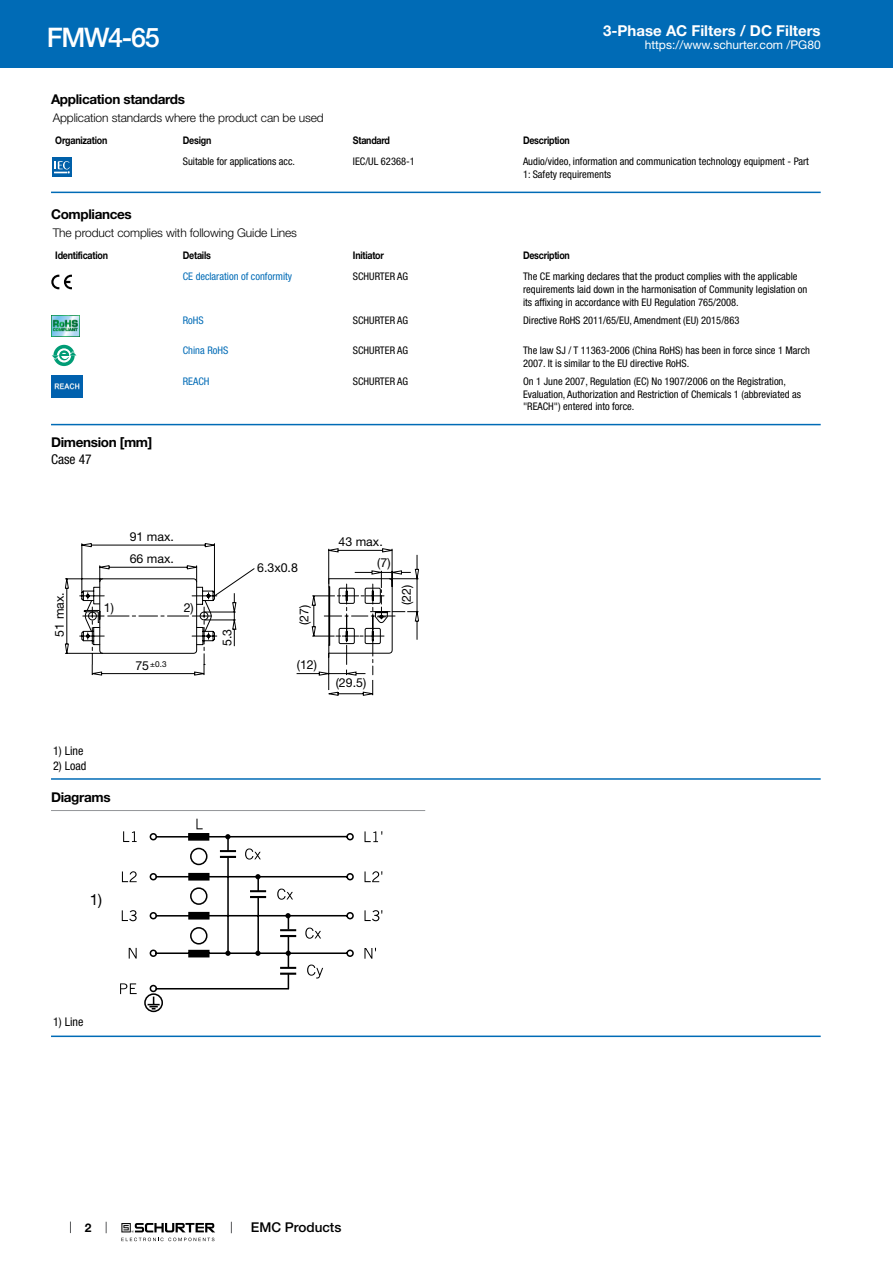
<style>
.page{position:relative;width:893px;height:1263px;background:#fff}
.page>*{position:absolute;margin:0;border:0;box-sizing:border-box;transform-origin:0 0}
.t1{font:500 27px "Helvetica Neue LT";letter-spacing:-.05em;color:#fff}
.t2{font:15.3px "Helvetica Neue LT";color:#000}
.t3{font:700 15px "Helvetica Neue LT";color:#fff}
.t4{font:700 13.5px "Helvetica Neue LT";letter-spacing:-.025em;color:#000}
.t5{font:500 13.5px "Helvetica Neue LT";color:#000}
.t6{font:condensed 13.5px "Helvetica Neue LT";color:#000}
.t7{font:12.3px "Helvetica Neue LT";color:#000}
.t8{font:300 12px "Helvetica Neue LT";letter-spacing:-.01em;color:#000}
.t9{font:12px "Helvetica Neue LT";color:#fff}
.t10{font:condensed 12px "Helvetica Neue LT";color:#000}
.t11{font:700 12px "Helvetica Neue LT";color:#000}
.t12{font:condensed 10.5px/12.6px "Helvetica Neue LT";color:#000}
.t13{font:700 10.5px "Helvetica Neue LT";letter-spacing:-.025em;color:#000;scale:.85 1}
.t14{font:condensed 10.5px "Helvetica Neue LT";color:#006bb6}
.t15{font:8.25px "Helvetica Neue LT";color:#000}
.s1{font-size:12.3px}
</style>
<div class="page">
<svg style="left:70px;top:1221px;width:1px;height:12px"></svg>
<svg style="left:121px;top:1223px;width:94px;height:18px"></svg>
<div style="left:0;top:0;width:893px;height:68px;background:#006bb6"></div>
<svg style="left:52px;top:157px;width:20px;height:20px"></svg>
<div style="left:52px;top:157px;width:19px;height:19px;background:#0060a9"></div>
<svg style="left:54px;top:161px;width:16px;height:13px"></svg>
<hr style="left:51px;top:192px;width:770px;height:1px;background:#006bb6">
<svg style="left:51px;top:275px;width:21px;height:14px"></svg>
<img style="left:51px;top:315px;width:29px;height:21px">
<svg style="left:53px;top:345px;width:22px;height:21px"></svg>
<svg style="left:57px;top:348px;width:14px;height:14px"></svg>
<svg style="left:52px;top:351px;width:25px;height:9px"></svg>
<img style="left:51px;top:376px;width:32px;height:21px">
<hr style="left:51px;top:424px;width:770px;height:1px;background:#006bb6">
<svg style="left:98px;top:554px;width:321px;height:141px"></svg>
<svg style="left:65px;top:543px;width:330px;height:132px"></svg>
<hr style="left:51px;top:778px;width:770px;height:2px;background:#006bb6">
<hr style="left:51px;top:810px;width:374px;height:1px;background:#939598">
<svg style="left:123px;top:831px;width:14px;height:11px"></svg>
<svg style="left:122px;top:871px;width:15px;height:11px"></svg>
<svg style="left:122px;top:910px;width:15px;height:11px"></svg>
<svg style="left:120px;top:983px;width:17px;height:11px"></svg>
<svg style="left:364px;top:831px;width:18px;height:11px"></svg>
<svg style="left:364px;top:871px;width:18px;height:11px"></svg>
<svg style="left:364px;top:910px;width:18px;height:11px"></svg>
<svg style="left:129px;top:948px;width:8px;height:10px"></svg>
<svg style="left:364px;top:948px;width:12px;height:11px"></svg>
<svg style="left:144px;top:819px;width:210px;height:193px"></svg>
<hr style="left:51px;top:1035px;width:770px;height:2px;background:#006bb6">
<h1 class="t1" style="left:47px;top:21px;width:114px">FMW4-65</h1>
<h3 class="t3" style="left:603px;top:21px;width:219px">3-Phase AC Filters / DC Filters</h3>
<p class="t9" style="left:645px;top:38px;width:178px">https://www.schurter.com /PG80</p>
<p class="t4" style="left:51px;top:91px;width:135px">Application standards</p>
<p class="t8" style="left:53px;top:110px;width:272px">Application standards where the product can be used</p>
<p class="t13" style="left:55px;top:134px;width:63px">Organization</p>
<p class="t13" style="left:183px;top:134px;width:35px">Design</p>
<p class="t13" style="left:353px;top:134px;width:45px">Standard</p>
<p class="t13" style="left:523px;top:134px;width:57px">Description</p>
<p class="t12" style="left:183px;top:155px;width:114px">Suitable for applications acc.</p>
<p class="t12" style="left:353px;top:155px;width:63px">IEC/UL 62368-1</p>
<p class="t12" style="left:523px;top:155px;width:287px">Audio/video, information and communication technology equipment - Part<br>1: Safety requirements</p>
<p class="t4" style="left:51px;top:206px;width:82px">Compliances</p>
<p class="t8" style="left:53px;top:226px;width:246px">The product complies with following Guide Lines</p>
<p class="t13" style="left:55px;top:249px;width:64px">Identification</p>
<p class="t13" style="left:183px;top:249px;width:35px">Details</p>
<p class="t13" style="left:353px;top:249px;width:38px">Initiator</p>
<p class="t13" style="left:523px;top:249px;width:57px">Description</p>
<p class="t14" style="left:183px;top:271px;width:111px">CE declaration of conformity</p>
<p class="t12" style="left:353px;top:270px;width:57px">SCHURTER AG</p>
<p class="t12" style="left:523px;top:270px;width:286px">The CE marking declares that the product complies with the applicable requirements laid down in the harmonisation of Community legislation on its affixing in accordance with EU Regulation 765/2008.</p>
<p class="t14" style="left:183px;top:314px;width:22px">RoHS</p>
<p class="t12" style="left:353px;top:314px;width:57px">SCHURTER AG</p>
<p class="t12" style="left:523px;top:314px;width:218px">Directive RoHS 2011/65/EU, Amendment (EU) 2015/863</p>
<p class="t14" style="left:183px;top:344px;width:47px">China RoHS</p>
<p class="t12" style="left:353px;top:344px;width:57px">SCHURTER AG</p>
<p class="t12" style="left:523px;top:344px;width:289px">The law SJ / T 11363-2006 (China RoHS) has been in force since 1 March<br>2007. It is similar to the EU directive RoHS.</p>
<p class="t14" style="left:183px;top:375px;width:28px">REACH</p>
<p class="t12" style="left:353px;top:375px;width:57px">SCHURTER AG</p>
<p class="t12" style="left:523px;top:375px;width:279px">On 1 June 2007, Regulation (EC) No 1907/2006 on the Registration,<br>Evaluation, Authorization and Restriction of Chemicals 1 (abbreviated as "REACH") entered into force.</p>
<p class="t4" style="left:51px;top:434px;width:103px">Dimension [mm]</p>
<p class="t6" style="left:51px;top:452px;width:42px">Case 47</p>
<p class="t7" style="left:130px;top:529px;width:46px">91 max.</p>
<p class="t7" style="left:52px;top:637px;width:46px;rotate:-90deg">51 max.</p>
<p class="t7" style="left:130px;top:551px;width:46px">66 max.</p>
<p class="t7" style="left:104px;top:600px;width:12px">1)</p>
<p class="t7" style="left:184px;top:601px;width:12px">2)</p>
<p class="t15" style="left:135px;top:659px;width:33px"><span class="s1">75</span>±0.3</p>
<p class="t10" style="left:53px;top:744px;width:32px">1) Line</p>
<p class="t10" style="left:53px;top:758px;width:35px">2) Load</p>
<p class="t4" style="left:51px;top:788px;width:61px">Diagrams</p>
<p class="t7" style="left:220px;top:646px;width:19px;rotate:-90deg">5.3</p>
<p class="t7" style="left:257px;top:560px;width:42px">6.3x0.8</p>
<p class="t7" style="left:297px;top:625px;width:22px;rotate:-90deg">(27)</p>
<p class="t7" style="left:297px;top:657px;width:22px">(12)</p>
<p class="t7" style="left:338px;top:534px;width:46px">43 max.</p>
<p class="t7" style="left:377px;top:555px;width:15px">(7)</p>
<p class="t7" style="left:399px;top:605px;width:22px;rotate:-90deg">(22)</p>
<p class="t7" style="left:336px;top:676px;width:32px">(29.5)</p>
<h2 class="t2" style="left:90px;top:890px;width:14px">1)</h2>
<p class="t10" style="left:53px;top:1015px;width:32px">1) Line</p>
<p class="t11" style="left:85px;top:1220px;width:8px">2</p>
<p class="t5" style="left:251px;top:1219px;width:92px">EMC Products</p>
</div>
